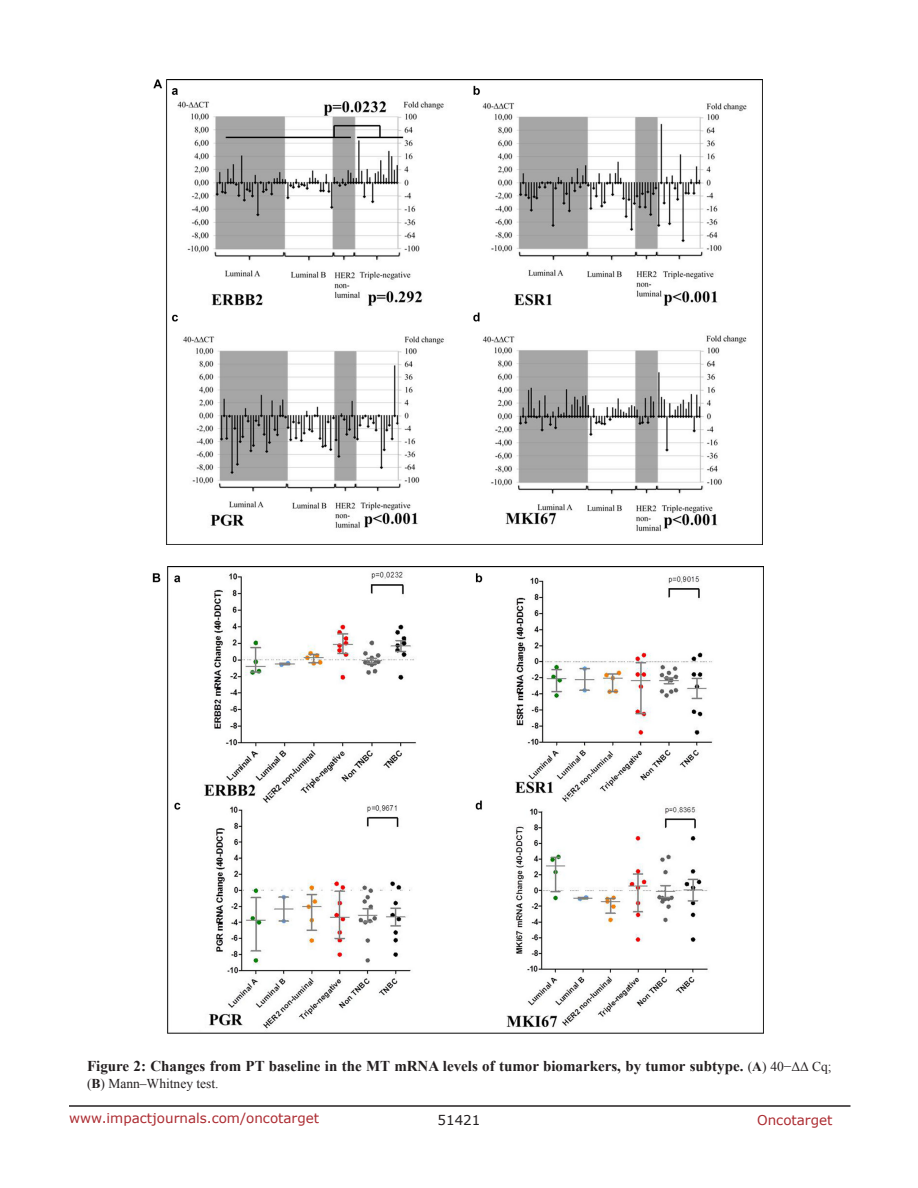
<style>
.page{position:relative;width:918px;height:1188px;background:#fff}
.page>*{position:absolute;margin:0;border:0;box-sizing:border-box;transform-origin:0 0}
.FigureText{font:700 15px "Times New Roman";color:#231f20}
.t1{font:13.5px "Verdana";color:#ac2b31}
.FigureText-2{font:13.5px "Times New Roman";color:#231f20}
.t2{font:13.5px "Verdana";color:#231f20}
.s1{font-weight:400;font-size:13.5px}
.s2{font-size:13.5px}
.s3{font-weight:700}
</style>
<div class="page">
<hr style="left:69px;top:1105px;width:781px;height:2px;background:#231f20">
<img style="left:153px;top:79px;width:610px;height:466px">
<img style="left:152px;top:567px;width:612px;height:467px">
<p class="FigureText" style="left:87px;top:1056px;width:746px">Figure 2: Changes from PT baseline in the MT mRNA levels of tumor biomarkers, by tumor subtype. <span class="s1">(</span><span class="s2">A</span><span class="s1">) 40−ΔΔ Cq;</span></p>
<p class="FigureText-2" style="left:87px;top:1074px;width:133px">(<span class="s3">B</span>) Mann–Whitney test.</p>
<p class="t1" style="left:69px;top:1109px;width:252px">www.impactjournals.com/oncotarget</p>
<p class="t2" style="left:438px;top:1111px;width:44px">51421</p>
<p class="t1" style="left:757px;top:1111px;width:77px">Oncotarget</p>
</div>
